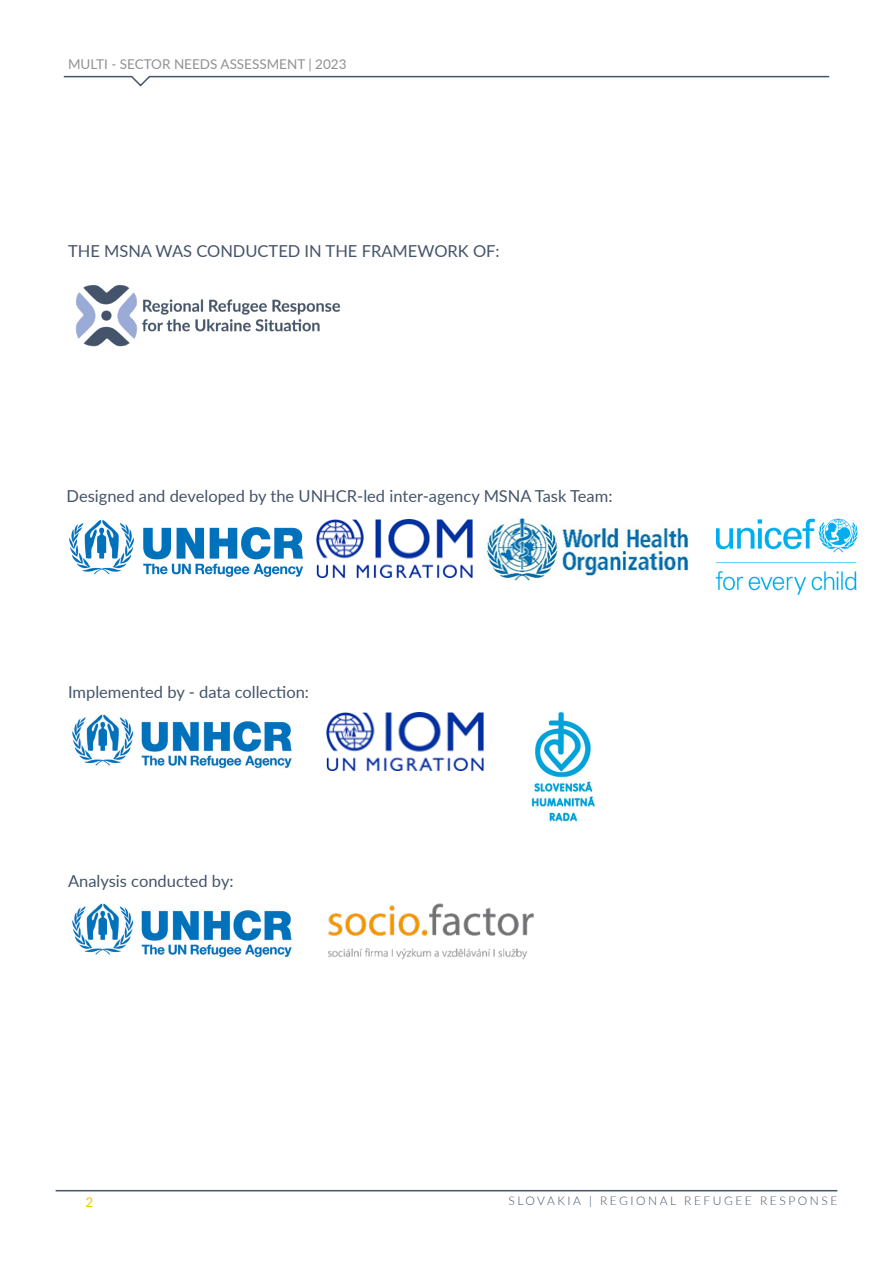
<style>
.page{position:relative;width:893px;height:1263px;background:#fff}
.page>*{position:absolute;margin:0;border:0;box-sizing:border-box;transform-origin:0 0}
.Fig_2{font:16.5px "Lato";color:#44546a}
.t1{font:13.5px "Lato";color:#929192}
.t2{font:13.5px "Lato";color:#f5c205}
.t3{font:300 12px "Lato";letter-spacing:.21em;color:#44546a}
</style>
<div class="page">
<svg style="left:63px;top:75px;width:767px;height:12px"></svg>
<hr style="left:56px;top:1190px;width:781px;height:1px;background:#44546a">
<img style="left:75px;top:285px;width:266px;height:62px">
<img style="left:69px;top:520px;width:235px;height:57px">
<img style="left:72px;top:714px;width:220px;height:55px">
<img style="left:327px;top:712px;width:156px;height:58px">
<img style="left:316px;top:520px;width:157px;height:58px">
<img style="left:484px;top:518px;width:205px;height:63px">
<img style="left:72px;top:903px;width:220px;height:55px">
<img style="left:328px;top:903px;width:206px;height:57px">
<img style="left:531px;top:712px;width:64px;height:110px">
<img style="left:715px;top:518px;width:143px;height:77px">
<p class="t1" style="left:68px;top:54px;width:280px">MULTI - SECTOR NEEDS ASSESSMENT | 2023</p>
<p class="Fig_2" style="left:68px;top:239px;width:433px">THE MSNA WAS CONDUCTED IN THE FRAMEWORK OF:</p>
<p class="Fig_2" style="left:67px;top:484px;width:547px">Designed and developed by the UNHCR-led inter-agency MSNA Task Team:</p>
<p class="Fig_2" style="left:68px;top:680px;width:243px">Implemented by - data collection:</p>
<p class="Fig_2" style="left:68px;top:869px;width:167px">Analysis conducted by:</p>
<p class="t2" style="left:85px;top:1193px;width:9px">2</p>
<p class="t3" style="left:508px;top:1192px;width:330px">SLOVAKIA | REGIONAL REFUGEE RESPONSE</p>
</div>
